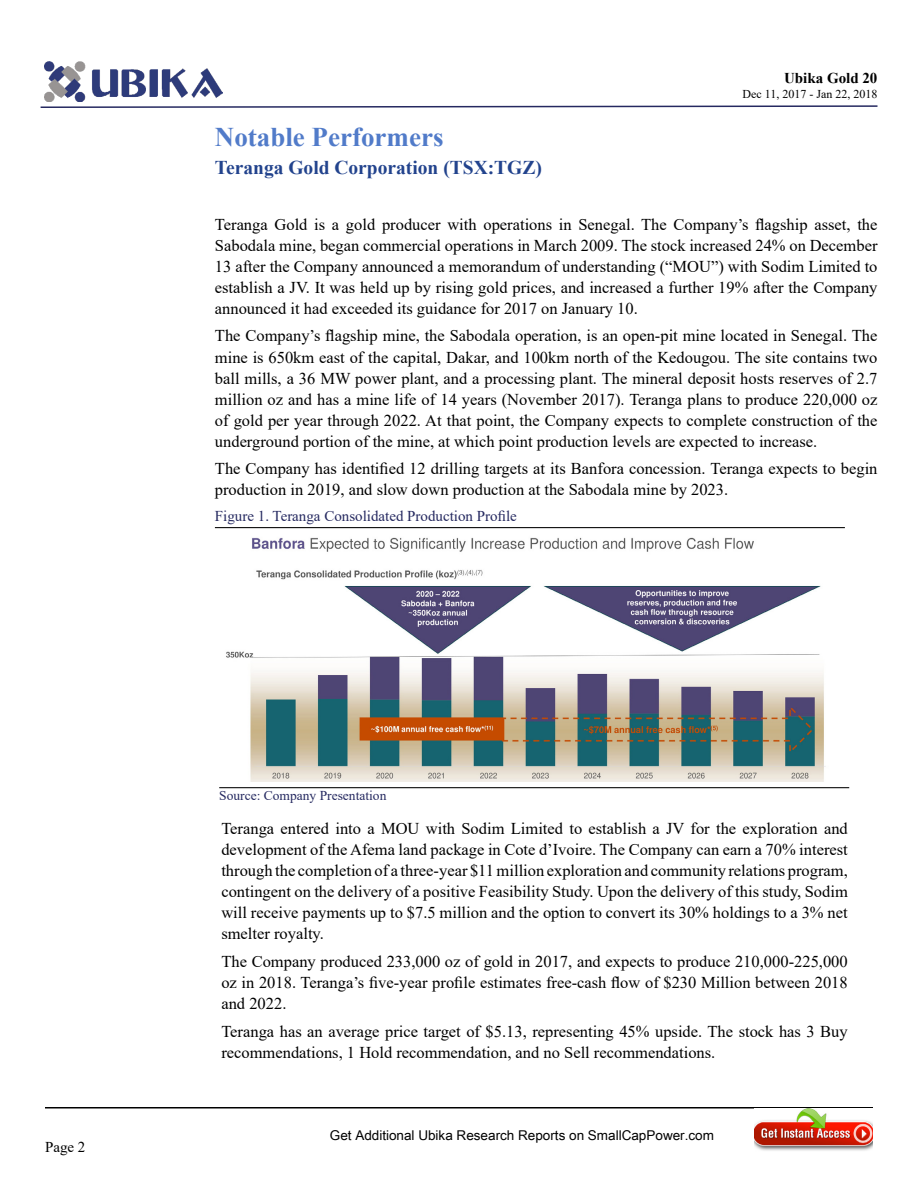
<style>
.page{position:relative;width:918px;height:1188px;background:#fff}
.page>*{position:absolute;margin:0;border:0;box-sizing:border-box;transform-origin:0 0}
.t1{font:700 27px "Times New Roman";color:#517bc9}
.t2{font:700 19.5px "Times New Roman";color:#22438d}
.t3{font:16.5px/21px "Times New Roman";color:#000;text-align:justify}
.t4{font:15px "Times New Roman";color:#252960}
.t5{font:700 15px "Times New Roman";color:#000}
.t6{font:15px "Times New Roman";color:#000}
.t7{font:13.5px "Arial Unicode MS";color:#000101}
.t8{font:13.5px "Times New Roman";color:#252960}
.t9{font:12px "Times New Roman";color:#000}
</style>
<div class="page">
<svg style="left:40px;top:105px;width:838px;height:3px"></svg>
<img style="left:45px;top:61px;width:178px;height:41px">
<hr style="left:45px;top:1107px;width:828px;height:1px;background:#000">
<hr style="left:215px;top:527px;width:630px;height:1px;background:#000">
<img style="left:226px;top:537px;width:600px;height:245px">
<hr style="left:219px;top:787px;width:630px;height:1px;background:#000">
<img style="left:755px;top:1109px;width:118px;height:42px">
<p class="t6" style="left:45px;top:1136px;width:42px">Page 2</p>
<p class="t5" style="left:784px;top:68px;width:95px">Ubika Gold 20</p>
<p class="t9" style="left:743px;top:85px;width:136px">Dec 11, 2017 - Jan 22, 2018</p>
<h1 class="t1" style="left:215px;top:117px;width:230px">Notable Performers</h1>
<p class="t2" style="left:215px;top:154px;width:329px">Teranga Gold Corporation (TSX:TGZ)</p>
<p class="t3" style="left:215px;top:213px;width:664px">Teranga Gold is a gold producer with operations in Senegal. The Company’s flagship asset, the Sabodala mine, began commercial operations in March 2009. The stock increased 24% on December 13 after the Company announced a memorandum of understanding (“MOU”) with Sodim Limited to establish a JV. It was held up by rising gold prices, and increased a further 19% after the Company announced it had exceeded its guidance for 2017 on January 10.</p>
<p class="t3" style="left:215px;top:325px;width:664px">The Company’s flagship mine, the Sabodala operation, is an open-pit mine located in Senegal. The mine is 650km east of the capital, Dakar, and 100km north of the Kedougou. The site contains two ball mills, a 36 MW power plant, and a processing plant. The mineral deposit hosts reserves of 2.7 million oz and has a mine life of 14 years (November 2017). Teranga plans to produce 220,000 oz of gold per year through 2022. At that point, the Company expects to complete construction of the underground portion of the mine, at which point production levels are expected to increase.</p>
<p class="t3" style="left:215px;top:458px;width:664px">The Company has identified 12 drilling targets at its Banfora concession. Teranga expects to begin production in 2019, and slow down production at the Sabodala mine by 2023.</p>
<p class="t4" style="left:215px;top:505px;width:303px">Figure 1. Teranga Consolidated Production Profile</p>
<p class="t8" style="left:219px;top:786px;width:169px">Source: Company Presentation</p>
<p class="t3" style="left:221px;top:818px;width:628px">Teranga entered into a MOU with Sodim Limited to establish a JV for the exploration and development of the Afema land package in Cote d’Ivoire. The Company can earn a 70% interest through the completion of a three-year $11 million exploration and community relations program, contingent on the delivery of a positive Feasibility Study. Upon the delivery of this study, Sodim will receive payments up to $7.5 million and the option to convert its 30% holdings to a 3% net smelter royalty.</p>
<p class="t3" style="left:221px;top:950px;width:628px">The Company produced 233,000 oz of gold in 2017, and expects to produce 210,000-225,000 oz in 2018. Teranga’s five-year profile estimates free-cash flow of $230 Million between 2018 and 2022.</p>
<p class="t3" style="left:221px;top:1020px;width:628px">Teranga has an average price target of $5.13, representing 45% upside. The stock has 3 Buy recommendations, 1 Hold recommendation, and no Sell recommendations.</p>
<p class="t7" style="left:330px;top:1126px;width:386px">Get Additional Ubika Research Reports on SmallCapPower.com</p>
</div>
